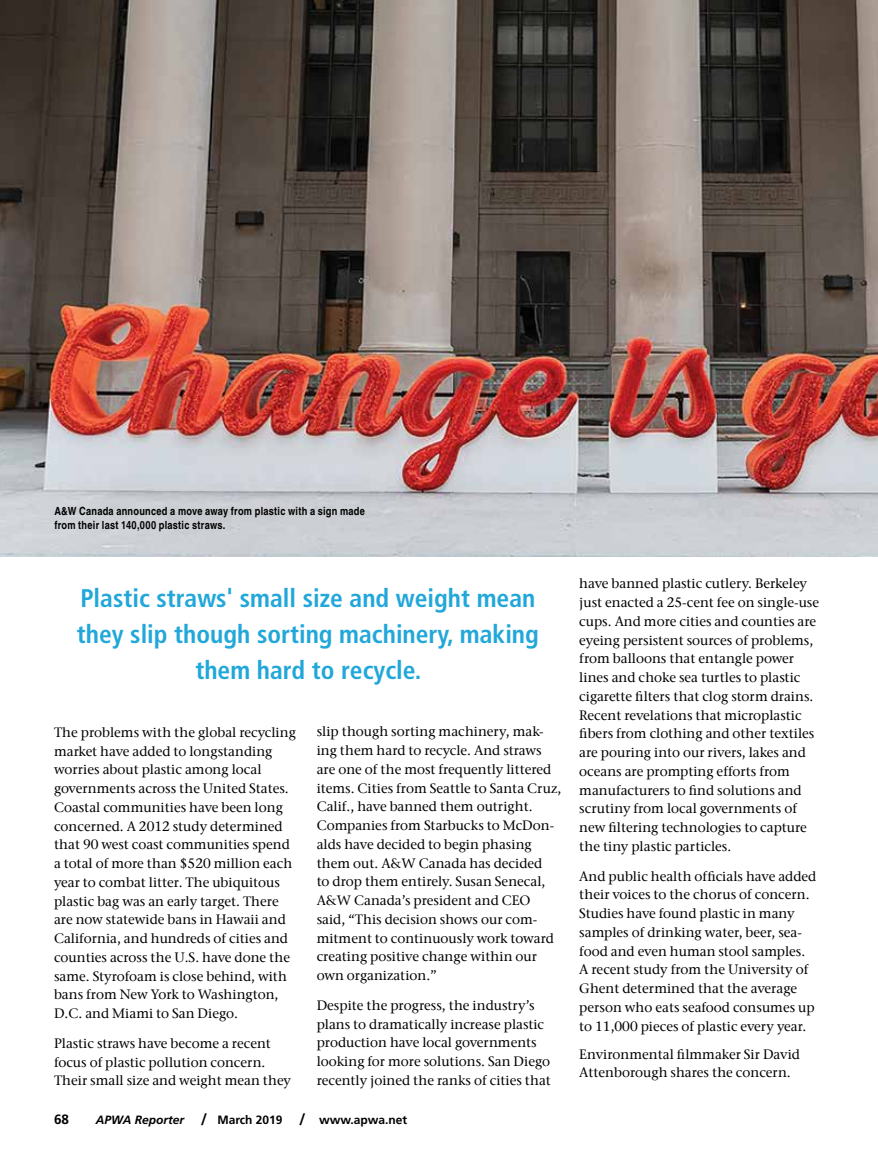
<style>
.page{position:relative;width:878px;height:1175px;background:#fff}
.page>*{position:absolute;margin:0;border:0;box-sizing:border-box;transform-origin:0 0}
.t1{font:700 condensed 25.5px/36px "Frutiger LT";color:#21a7d9;text-align:center}
.t2{font:500 13.5px/18.8px "ITC Stone Serif Com";color:#000}
.t3{font:700 13.5px "Frutiger LT";color:#000}
.t4{font:700 12px "Frutiger LT";color:#000}
.t5{font:700 condensed 11.25px/14.2px "Helvetica LT";letter-spacing:.02em;color:#000}
.s1{font-style:italic}
.s2{font-size:16.5px}
</style>
<div class="page">
<img style="left:0;top:0;width:878px;height:556px">
<p class="t5" style="left:54px;top:504px;width:312px">A&amp;W Canada announced a move away from plastic with a sign made from their last 140,000 plastic straws.</p>
<h1 class="t1" style="left:77px;top:580px;width:463px">Plastic straws' small size and weight mean they slip though sorting machinery, making them hard to recycle.</h1>
<p class="t2" style="left:54px;top:722px;width:243px">The problems with the global recycling market have added to longstanding worries about plastic among local governments across the United States.<br>Coastal communities have been long concerned. A 2012 study determined that 90 west coast communities spend a total of more than $520 million each year to combat litter. The ubiquitous plastic bag was an early target. There are now statewide bans in Hawaii and California, and hundreds of cities and counties across the U.S. have done the same. Styrofoam is close behind, with bans from New York to Washington, D.C. and Miami to San Diego.</p>
<p class="t2" style="left:54px;top:1033px;width:238px">Plastic straws have become a recent focus of plastic pollution concern.<br>Their small size and weight mean they</p>
<p class="t2" style="left:316px;top:722px;width:246px">slip though sorting machinery, mak&shy;ing them hard to recycle. And straws are one of the most frequently littered items. Cities from Seattle to Santa Cruz, Calif., have banned them outright.<br>Companies from Starbucks to McDon&shy;alds have decided to begin phasing them out. A&amp;W Canada has decided<br>to drop them entirely. Susan Senecal, A&amp;W Canada’s president and CEO said, “This decision shows our com&shy;mitment to continuously work toward creating positive change within our own organization.”</p>
<p class="t2" style="left:316px;top:995px;width:236px">Despite the progress, the industry’s plans to dramatically increase plastic production have local governments looking for more solutions. San Diego recently joined the ranks of cities that</p>
<p class="t3" style="left:54px;top:1110px;width:17px">68</p>
<p class="t4" style="left:96px;top:1112px;width:313px"><span class="s1">APWA Reporter</span> <span class="s2">/</span> March 2019 <span class="s2">/</span> www.apwa.net</p>
<p class="t2" style="left:579px;top:574px;width:241px">have banned plastic cutlery. Berkeley just enacted a 25-cent fee on single-use cups. And more cities and counties are eyeing persistent sources of problems, from balloons that entangle power lines and choke sea turtles to plastic cigarette filters that clog storm drains.<br>Recent revelations that microplastic fibers from clothing and other textiles are pouring into our rivers, lakes and oceans are prompting efforts from manufacturers to find solutions and scrutiny from local governments of new filtering technologies to capture the tiny plastic particles.</p>
<p class="t2" style="left:579px;top:866px;width:238px">And public health officials have added their voices to the chorus of concern.<br>Studies have found plastic in many samples of drinking water, beer, sea&shy;food and even human stool samples.<br>A recent study from the University of Ghent determined that the average person who eats seafood consumes up to 11,000 pieces of plastic every year.</p>
<p class="t2" style="left:579px;top:1045px;width:222px;line-height:18px">Environmental filmmaker Sir David<br>Attenborough shares the concern.</p>
</div>
